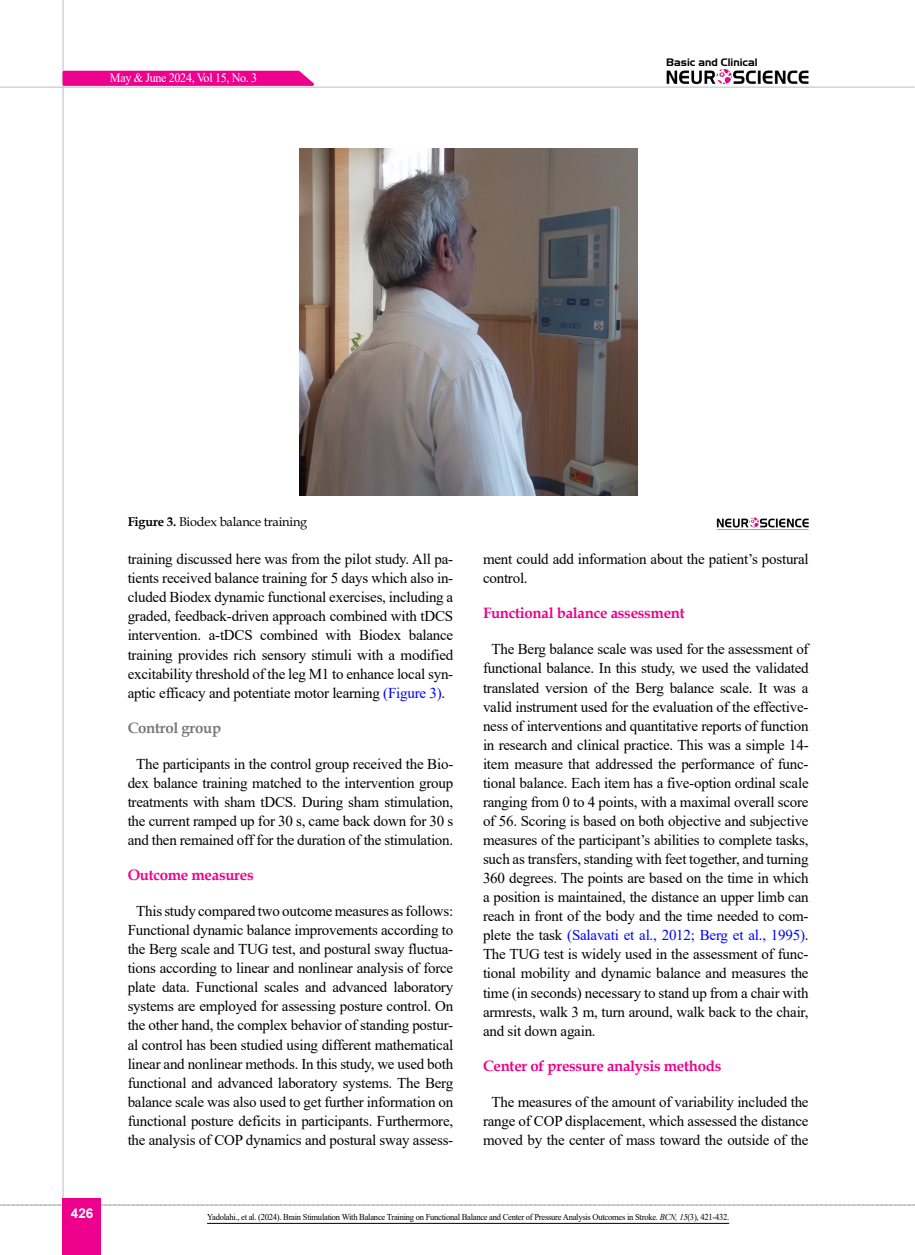
<style>
.page{position:relative;width:915px;height:1255px;background:#fff}
.page>*{position:absolute;margin:0;border:0;box-sizing:border-box;transform-origin:0 0}
.t1{font:15px/19px "Times New Roman";letter-spacing:-.015em;color:#000;text-align:center}
.t2{font:700 15px "Book Antiqua";letter-spacing:-.02em;color:#ec008c}
.t3{font:700 15px "Book Antiqua";letter-spacing:-.02em;color:#77787b}
.t4{font:700 13.5px "Arial";color:#fff}
.t5{font:12.75px "Book Antiqua";letter-spacing:-.015em;color:#000}
.t6{font:12.75px "Times New Roman";letter-spacing:-.03em;color:#fff;scale:.95 1}
.t7{font:10.5px "Aero Regular SWFTE";color:#000}
.t8{font:9px "Times New Roman";letter-spacing:-.03em;color:#000;scale:.95 1}
.s1{font-weight:700}
.s2{color:#00f}
.s3{font-style:italic}
</style>
<div class="page">
<svg style="left:0;top:1204px;width:915px;height:1px"></svg>
<hr style="left:62px;top:0;width:2px;height:1254px;background:#c2c4c6">
<img style="left:666px;top:69px;width:142px;height:16px">
<div style="left:63px;top:1198px;width:38px;height:56px;background:#ec008c"></div>
<svg style="left:61px;top:69px;width:259px;height:18px;background:#ee32a1"></svg>
<hr style="left:0;top:87px;width:914px;height:1px;background:#c2c4c6">
<img style="left:299px;top:149px;width:338px;height:346px">
<img style="left:716px;top:517px;width:92px;height:13px">
<hr style="left:207px;top:1222px;width:522px;height:1px;background:#000">
<p class="t6" style="left:110px;top:69px;width:156px">May &amp; June 2024, Vol 15, No. 3</p>
<p class="t7" style="left:666px;top:56px;width:93px">Basic and Clinical</p>
<p class="t4" style="left:71px;top:1203px;width:24px">426</p>
<p class="t5" style="left:128px;top:513px;width:181px"><span class="s1">Figure 3.</span> Biodex balance training</p>
<p class="t1" style="left:128px;top:549px;width:327px;text-align:justify">training discussed here was from the pilot study. All pa&shy;tients received balance training for 5 days which also in&shy;cluded Biodex dynamic functional exercises, including a graded, feedback-driven approach combined with tDCS intervention. a-tDCS combined with Biodex balance training provides rich sensory stimuli with a modified excitability threshold of the leg M1 to enhance local syn&shy;aptic efficacy and potentiate motor learning <span class="s2">(Figure 3)</span>.</p>
<p class="t3" style="left:128px;top:717px;width:95px">Control group</p>
<p class="t1" style="left:128px;top:753px;width:327px">The participants in the control group received the Bio&shy;dex balance training matched to the intervention group treatments with sham tDCS. During sham stimulation, the current ramped up for 30 s, came back down for 30 s and then remained off for the duration of the stimulation.</p>
<p class="t2" style="left:128px;top:864px;width:127px">Outcome measures</p>
<p class="t1" style="left:128px;top:901px;width:327px">This study compared two outcome measures as follows:<br>Functional dynamic balance improvements according to the Berg scale and TUG test, and postural sway fluctua&shy;tions according to linear and nonlinear analysis of force plate data. Functional scales and advanced laboratory systems are employed for assessing posture control. On the other hand, the complex behavior of standing postur&shy;al control has been studied using different mathematical linear and nonlinear methods. In this study, we used both functional and advanced laboratory systems. The Berg balance scale was also used to get further information on functional posture deficits in participants. Furthermore, the analysis of COP dynamics and postural sway assess-</p>
<p class="t1" style="left:483px;top:549px;width:327px;text-align:left">ment could add information about the patient’s postural control.</p>
<p class="t2" style="left:483px;top:603px;width:203px">Functional balance assessment</p>
<p class="t1" style="left:483px;top:639px;width:327px;text-align:justify;text-indent:9px">The Berg balance scale was used for the assessment of functional balance. In this study, we used the validated translated version of the Berg balance scale. It was a valid instrument used for the evaluation of the effective&shy;ness of interventions and quantitative reports of function in research and clinical practice. This was a simple 14- item measure that addressed the performance of func&shy;tional balance. Each item has a five-option ordinal scale ranging from 0 to 4 points, with a maximal overall score of 56. Scoring is based on both objective and subjective measures of the participant’s abilities to complete tasks, such as transfers, standing with feet together, and turning 360 degrees. The points are based on the time in which a position is maintained, the distance an upper limb can reach in front of the body and the time needed to com&shy;plete the task <span class="s2">(Salavati et al., 2012; Berg et al., 1995)</span>.<br>The TUG test is widely used in the assessment of func&shy;tional mobility and dynamic balance and measures the time (in seconds) necessary to stand up from a chair with armrests, walk 3 m, turn around, walk back to the chair, and sit down again.</p>
<p class="t2" style="left:483px;top:1055px;width:240px">Center of pressure analysis methods</p>
<p class="t1" style="left:483px;top:1091px;width:327px">The measures of the amount of variability included the range of COP displacement, which assessed the distance moved by the center of mass toward the outside of the</p>
<p class="t8" style="left:207px;top:1210px;width:551px">Yadolahi., et al. (2024). Brain Stimulation With Balance Training on Functional Balance and Center of Pressure Analysis Outcomes in Stroke. <span class="s3">BCN, 15</span>(3), 421-432.</p>
</div>
